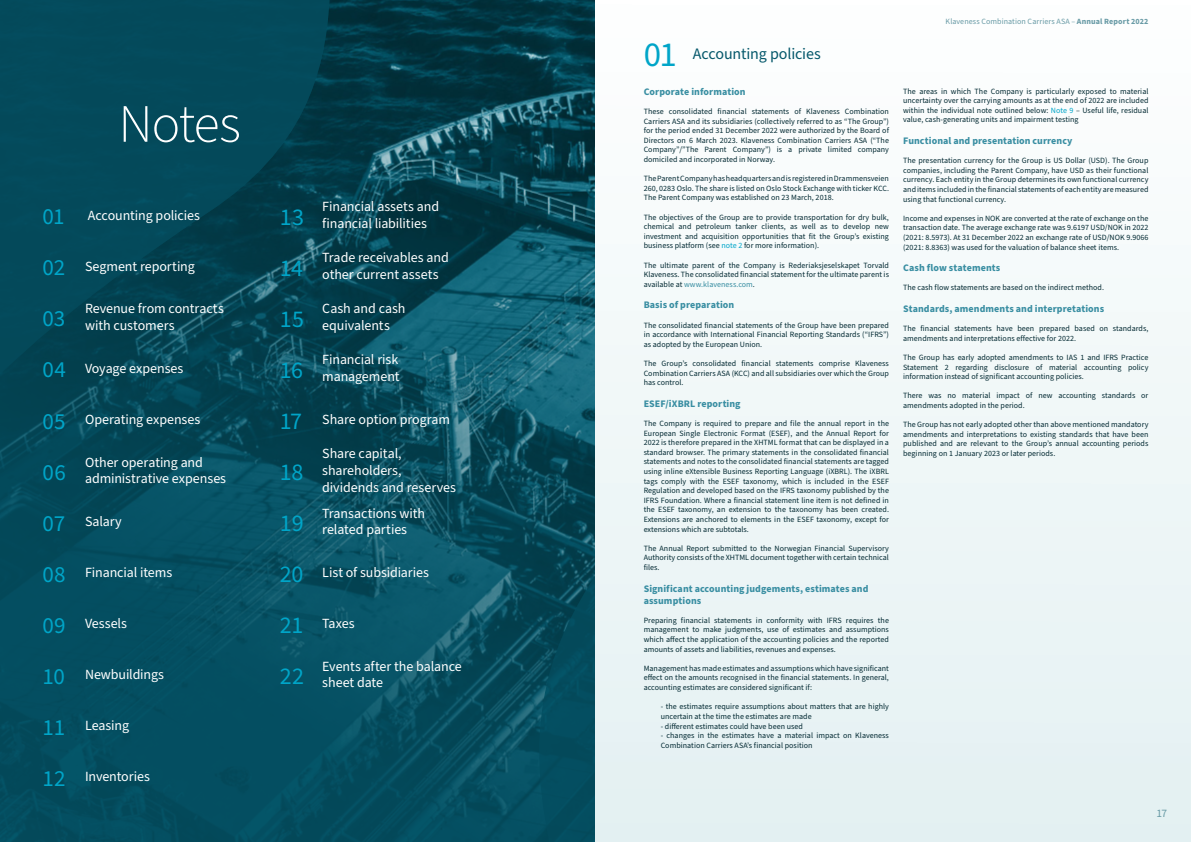
<style>
.page{position:relative;width:1191px;height:842px;background:#fff}
.page>*{position:absolute;margin:0;border:0;box-sizing:border-box;transform-origin:0 0}
.t1{font:300 54px "Source Sans Pro";letter-spacing:-.03em;color:#fff}
.t2{font:24px "Source Sans Pro";color:#00a5c8}
.t3{font:23px "Source Sans Pro";color:#00a5c8}
.t4{font:16px "Source Sans Pro";letter-spacing:-.01em;color:#05586b}
.t5{font:14px/16.8px "Source Sans Pro";letter-spacing:-.005em;color:#fff}
.t6{font:11.4px "Source Sans Pro";color:#699ba6}
.t7{font:700 10px/12px "Source Sans Pro";letter-spacing:.005em;color:#398ea2}
.t8{font:8px/9.6px "Source Sans Pro";letter-spacing:.005em;color:#032a33;text-align:justify}
.t9{font:8px "Source Sans Pro";letter-spacing:.01em;color:#699ba6}
.s1{font-size:23px;color:#00a5c8}
.s2{font-size:24px;color:#00a5c8}
.s3{font-size:35px;color:#00a5c8}
.s4{color:#00a5c8}
.s5{color:#398ea2}
.s6{font-weight:700}
</style>
<div class="page">
<img style="left:0;top:0;width:595px;height:842px">
<div style="left:595px;top:0;width:596px;height:842px;background:linear-gradient(to right,#f0f7f8,#f0f7f8)"></div>
<h1 class="t1" style="left:118px;top:88px;width:124px">Notes</h1>
<h3 class="t3" style="left:43px;top:201px;width:24px">01</h3>
<h3 class="t5" style="left:88px;top:207px;width:114px">Accounting policies</h3>
<h3 class="t5" style="left:43px;top:258px;width:154px"><span class="s1">02</span> Segment reporting</h3>
<h3 class="t3" style="left:43px;top:303px;width:24px">03</h3>
<h3 class="t5" style="left:85px;top:301px;width:140px">Revenue from contracts with customers</h3>
<h3 class="t5" style="left:43px;top:360px;width:142px"><span class="s1">04</span> Voyage expenses</h3>
<h3 class="t5" style="left:43px;top:411px;width:159px"><span class="s1">05</span> Operating expenses</h3>
<h3 class="t3" style="left:43px;top:456px;width:25px">06</h3>
<h3 class="t5" style="left:85px;top:454px;width:143px">Other operating and administrative expenses</h3>
<h3 class="t5" style="left:43px;top:513px;width:81px"><span class="s1">07</span> Salary</h3>
<h3 class="t5" style="left:43px;top:564px;width:131px"><span class="s1">08</span> Financial items</h3>
<h3 class="t5" style="left:43px;top:615px;width:86px"><span class="s1">09</span> Vessels</h3>
<h3 class="t5" style="left:43px;top:666px;width:123px"><span class="s1">10</span> Newbuildings</h3>
<h3 class="t5" style="left:43px;top:717px;width:88px"><span class="s1">11</span> Leasing</h3>
<h3 class="t5" style="left:43px;top:768px;width:109px"><span class="s1">12</span> Inventories</h3>
<h2 class="t2" style="left:280px;top:201px;width:26px">13</h2>
<h3 class="t5" style="left:322px;top:199px;width:118px">Financial assets and financial liabilities</h3>
<h2 class="t2" style="left:280px;top:252px;width:25px">14</h2>
<h3 class="t5" style="left:322px;top:250px;width:128px">Trade receivables and other current assets</h3>
<h2 class="t2" style="left:280px;top:303px;width:26px">15</h2>
<h3 class="t5" style="left:322px;top:301px;width:85px">Cash and cash equivalents</h3>
<h2 class="t2" style="left:280px;top:354px;width:25px">16</h2>
<h3 class="t5" style="left:322px;top:352px;width:79px">Financial risk management</h3>
<h3 class="t5" style="left:280px;top:411px;width:172px"><span class="s2">17</span> Share option program</h3>
<h2 class="t2" style="left:280px;top:456px;width:25px">18</h2>
<h3 class="t5" style="left:322px;top:445px;width:135px">Share capital, shareholders, dividends and reserves</h3>
<h2 class="t2" style="left:280px;top:507px;width:25px">19</h2>
<h3 class="t5" style="left:322px;top:505px;width:104px">Transactions with related parties</h3>
<h3 class="t5" style="left:280px;top:564px;width:151px"><span class="s2">20</span> List of subsidiaries</h3>
<h3 class="t5" style="left:280px;top:615px;width:76px"><span class="s2">21</span> Taxes</h3>
<h2 class="t2" style="left:280px;top:660px;width:26px">22</h2>
<h3 class="t5" style="left:322px;top:658px;width:141px">Events after the balance sheet date</h3>
<h3 class="t4" style="left:643px;top:43px;width:178px"><span class="s3">01</span> Accounting policies</h3>
<p class="t7" style="left:643px;top:86px;width:103px">Corporate information</p>
<p class="t8" style="left:643px;top:107px;width:247px">These consolidated financial statements of Klaveness Combination Carriers ASA and its subsidiaries (collectively referred to as “The Group”) for the period ended 31 December 2022 were authorized by the Board of Directors on 6 March 2023. Klaveness Combination Carriers ASA (“The Company”/”The Parent Company”) is a private limited company domiciled and incorporated in Norway.</p>
<p class="t8" style="left:643px;top:174px;width:247px">The Parent Company has headquarters and is registered in Drammensveien 260, 0283 Oslo. The share is listed on Oslo Stock Exchange with ticker KCC.<br>The Parent Company was established on 23 March, 2018.</p>
<p class="t8" style="left:643px;top:212px;width:247px">The objectives of the Group are to provide transportation for dry bulk, chemical and petroleum tanker clients, as well as to develop new investment and acquisition opportunities that fit the Group’s existing business platform (see <span class="s4">note 2</span> for more information).</p>
<p class="t8" style="left:643px;top:260px;width:247px">The ultimate parent of the Company is Rederiaksjeselskapet Torvald Klaveness. The consolidated financial statement for the ultimate parent is available at <span class="s5">www.klaveness.com</span>.</p>
<p class="t7" style="left:643px;top:299px;width:92px">Basis of preparation</p>
<p class="t8" style="left:643px;top:320px;width:247px">The consolidated financial statements of the Group have been prepared in accordance with International Financial Reporting Standards (“IFRS”) as adopted by the European Union.</p>
<p class="t8" style="left:643px;top:359px;width:247px">The Group’s consolidated financial statements comprise Klaveness Combination Carriers ASA (KCC) and all subsidiaries over which the Group has control.</p>
<p class="t7" style="left:643px;top:398px;width:98px">ESEF/iXBRL reporting</p>
<p class="t8" style="left:643px;top:419px;width:247px">The Company is required to prepare and file the annual report in the European Single Electronic Format (ESEF), and the Annual Report for 2022 is therefore prepared in the XHTML format that can be displayed in a standard browser. The primary statements in the consolidated financial statements and notes to the consolidated financial statements are tagged using inline eXtensible Business Reporting Language (iXBRL). The iXBRL tags comply with the ESEF taxonomy, which is included in the ESEF Regulation and developed based on the IFRS taxonomy published by the IFRS Foundation. Where a financial statement line item is not defined in the ESEF taxonomy, an extension to the taxonomy has been created.<br>Extensions are anchored to elements in the ESEF taxonomy, except for extensions which are subtotals.</p>
<p class="t8" style="left:643px;top:544px;width:247px">The Annual Report submitted to the Norwegian Financial Supervisory Authority consists of the XHTML document together with certain technical files.</p>
<p class="t7" style="left:643px;top:583px;width:226px">Significant accounting judgements, estimates and assumptions</p>
<p class="t8" style="left:643px;top:616px;width:247px">Preparing financial statements in conformity with IFRS requires the management to make judgments, use of estimates and assumptions which affect the application of the accounting policies and the reported amounts of assets and liabilities, revenues and expenses.</p>
<p class="t8" style="left:643px;top:664px;width:247px">Management has made estimates and assumptions which have significant effect on the amounts recognised in the financial statements. In general, accounting estimates are considered significant if:</p>
<p class="t8" style="left:660px;top:702px;width:230px">- the estimates require assumptions about matters that are highly uncertain at the time the estimates are made</p>
<p class="t8" style="left:660px;top:721px;width:144px">- different estimates could have been used</p>
<p class="t8" style="left:660px;top:731px;width:230px">- changes in the estimates have a material impact on Klaveness<br>Combination Carriers ASA’s financial position</p>
<p class="t9" style="left:945px;top:16px;width:204px">Klaveness Combination Carriers ASA – <span class="s6">Annual Report 2022</span></p>
<p class="t8" style="left:903px;top:86px;width:247px">The areas in which The Company is particularly exposed to material uncertainty over the carrying amounts as at the end of 2022 are included within the individual note outlined below: <span class="s4">Note 9</span> – Useful life, residual value, cash-generating units and impairment testing</p>
<p class="t7" style="left:903px;top:135px;width:171px">Functional and presentation currency</p>
<p class="t8" style="left:903px;top:156px;width:247px">The presentation currency for the Group is US Dollar (USD). The Group companies, including the Parent Company, have USD as their functional currency. Each entity in the Group determines its own functional currency and items included in the financial statements of each entity are measured using that functional currency.</p>
<p class="t8" style="left:903px;top:214px;width:247px">Income and expenses in NOK are converted at the rate of exchange on the transaction date. The average exchange rate was 9.6197 USD/NOK in 2022 (2021: 8.5973). At 31 December 2022 an exchange rate of USD/NOK 9.9066 (2021: 8.8363) was used for the valuation of balance sheet items.</p>
<p class="t7" style="left:903px;top:262px;width:99px">Cash flow statements</p>
<p class="t8" style="left:903px;top:283px;width:202px">The cash flow statements are based on the indirect method.</p>
<p class="t7" style="left:903px;top:303px;width:202px">Standards, amendments and interpretations</p>
<p class="t8" style="left:903px;top:324px;width:247px">The financial statements have been prepared based on standards, amendments and interpretations effective for 2022.</p>
<p class="t8" style="left:903px;top:353px;width:247px">The Group has early adopted amendments to IAS 1 and IFRS Practice Statement 2 regarding disclosure of material accounting policy information instead of significant accounting policies.</p>
<p class="t8" style="left:903px;top:391px;width:247px">There was no material impact of new accounting standards or amendments adopted in the period.</p>
<p class="t8" style="left:903px;top:420px;width:247px">The Group has not early adopted other than above mentioned mandatory amendments and interpretations to existing standards that have been published and are relevant to the Group’s annual accounting periods beginning on 1 January 2023 or later periods.</p>
<h3 class="t6" style="left:1156px;top:805px;width:12px">17</h3>
</div>
